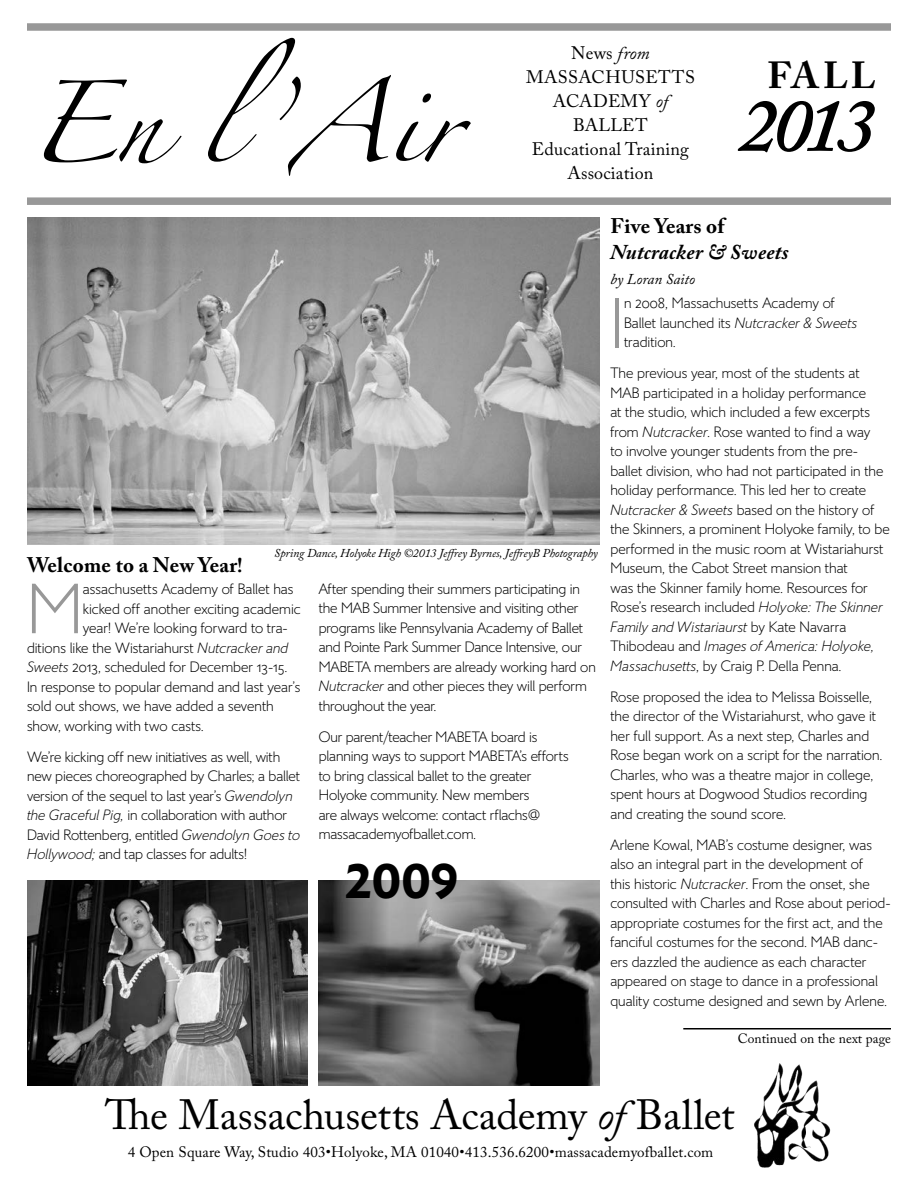
<style>
.page{position:relative;width:918px;height:1188px;background:#fff}
.page>*{position:absolute;margin:0;border:0;box-sizing:border-box;transform-origin:0 0}
.t1{font:italic 600 77.1px "Adobe Caslon Pro";color:#000}
.t2{font:73.5px "Zapfino";color:#000}
.t3{font:300 70.65px "CC Art Sans";color:#989898}
.t4{font:900 45px "Metro Nova Pro";color:#000}
.t5{font:42px "Adobe Caslon Pro";letter-spacing:-.005em;color:#000}
.t6{font:700 37.5px "Adobe Caslon Pro";color:#000}
.t7{font:700 21px "Adobe Caslon Pro";letter-spacing:.01em;color:#000}
.t8{font:italic 700 21px "Adobe Caslon Pro";letter-spacing:.01em;color:#000}
.t9{font:18px/24px "Adobe Caslon Pro";letter-spacing:.01em;color:#000;text-align:center}
.t10{font:300 15px/19.5px "CC Art Sans";color:#000}
.t11{font:15px "Adobe Caslon Pro";letter-spacing:.01em;color:#000}
.t12{font:italic 15px "Adobe Caslon Pro";letter-spacing:.005em;color:#000}
.t13{font:13.5px "Adobe Caslon Pro";letter-spacing:.005em;color:#000}
.t14{font:italic 12px "Adobe Caslon Pro";letter-spacing:-.01em;color:#000}
.s1{font-style:italic}
</style>
<div class="page">
<div style="left:27px;top:23px;width:864px;height:8px;background:#989898"></div>
<div style="left:27px;top:197px;width:864px;height:8px;background:#989898"></div>
<img style="left:754px;top:1063px;width:77px;height:105px">
<img style="left:27px;top:218px;width:572px;height:327px">
<hr style="left:683px;top:1028px;width:208px;height:2px;background:#000">
<img style="left:27px;top:881px;width:281px;height:205px">
<img style="left:319px;top:881px;width:280px;height:205px">
<h2 class="t2" style="left:27px;top:93px;width:431px">En l’Air</h2>
<p class="t9" style="left:526px;top:41px;width:170px">News <span class="s1">from<br></span>MASSACHUSETTS<br>ACADEMY <span class="s1">of<br></span>BALLET<br>Educational Training<br>Association</p>
<h3 class="t6" style="left:767px;top:53px;width:110px">FALL</h3>
<h1 class="t1" style="left:739px;top:79px;width:138px">2013</h1>
<h3 class="t7" style="left:27px;top:553px;width:217px">Welcome to a New Year!</h3>
<p class="t14" style="left:274px;top:546px;width:325px">Spring Dance, Holyoke High ©2013 Jeffrey Byrnes, JeffreyB Photography</p>
<h3 class="t3" style="left:27px;top:568px;width:57px">M</h3>
<p class="t10" style="left:83px;top:579px;width:212px">assachusetts Academy of Ballet has</p>
<p class="t10" style="left:83px;top:599px;width:219px">kicked off another exciting academic</p>
<p class="t10" style="left:83px;top:618px;width:207px">year! We’re looking forward to tra-</p>
<p class="t10" style="left:27px;top:638px;width:263px">ditions like the Wistariahurst <span class="s1">Nutcracker and</span></p>
<p class="t10" style="left:27px;top:657px;width:262px"><span class="s1">Sweets</span> 2013, scheduled for December 13-15.</p>
<p class="t10" style="left:27px;top:677px;width:275px">In response to popular demand and last year’s</p>
<p class="t10" style="left:27px;top:696px;width:248px">sold out shows, we have added a seventh</p>
<p class="t10" style="left:27px;top:716px;width:178px">show, working with two casts.</p>
<p class="t10" style="left:27px;top:747px;width:275px">We’re kicking off new initiatives as well, with new pieces choreographed by Charles; a ballet version of the sequel to last year’s <span class="s1">Gwendolyn the Graceful Pig,</span> in collaboration with author David Rottenberg, entitled <span class="s1">Gwendolyn Goes to Hollywood;</span> and tap classes for adults!</p>
<p class="t10" style="left:319px;top:579px;width:279px">After spending their summers participating in the MAB Summer Intensive and visiting other programs like Pennsylvania Academy of Ballet and Pointe Park Summer Dance Intensive, our MABETA members are already working hard on <span class="s1">Nutcracker</span> and other pieces they will perform throughout the year.</p>
<p class="t10" style="left:319px;top:727px;width:252px">Our parent/teacher MABETA board is planning ways to support MABETA’s efforts to bring classical ballet to the greater Holyoke community. New members<br>are always welcome: contact rflachs@ massacademyofballet.com.</p>
<h3 class="t4" style="left:344px;top:852px;width:116px">2009</h3>
<h3 class="t7" style="left:610px;top:214px;width:115px">Five Years of</h3>
<h3 class="t8" style="left:610px;top:239px;width:180px">Nutcracker &amp; Sweets</h3>
<p class="t12" style="left:610px;top:270px;width:86px">by Loran Saito</p>
<h3 class="t3" style="left:610px;top:282px;width:15px">I</h3>
<p class="t10" style="left:624px;top:293px;width:235px">n 2008, Massachusetts Academy of<br>Ballet launched its <span class="s1">Nutcracker &amp; Sweets </span>tradition.</p>
<p class="t10" style="left:610px;top:363px;width:281px">The previous year, most of the students at MAB participated in a holiday performance<br>at the studio, which included a few excerpts from <span class="s1">Nutcracker</span>. Rose wanted to find a way<br>to involve younger students from the pre&shy;ballet division, who had not participated in the holiday performance. This led her to create <span class="s1">Nutcracker &amp; Sweets</span> based on the history of the Skinners, a prominent Holyoke family, to be performed in the music room at Wistariahurst Museum, the Cabot Street mansion that<br>was the Skinner family home. Resources for Rose’s research included <span class="s1">Holyoke: The Skinner Family and Wistariaurst</span> by Kate Navarra Thibodeau and <span class="s1">Images of America: Holyoke, Massachusetts</span>, by Craig P. Della Penna.</p>
<p class="t10" style="left:610px;top:687px;width:274px">Rose proposed the idea to Melissa Boisselle, the director of the Wistariahurst, who gave it her full support. As a next step, Charles and Rose began work on a script for the narration.<br>Charles, who was a theatre major in college, spent hours at Dogwood Studios recording and creating the sound score.</p>
<p class="t10" style="left:610px;top:835px;width:282px">Arlene Kowal, MAB’s costume designer, was also an integral part in the development of<br>this historic <span class="s1">Nutcracker</span>. From the onset, she consulted with Charles and Rose about period&shy;appropriate costumes for the first act, and the fanciful costumes for the second. MAB danc&shy;ers dazzled the audience as each character appeared on stage to dance in a professional quality costume designed and sewn by Arlene.</p>
<p class="t13" style="left:738px;top:1030px;width:155px">Continued on the next page</p>
<h3 class="t5" style="left:105px;top:1090px;width:631px">The Massachusetts Academy <span class="s1">of</span> Ballet</h3>
<p class="t11" style="left:128px;top:1143px;width:587px">4 Open Square Way, Studio 403•Holyoke, MA 01040•413.536.6200•massacademyofballet.com</p>
</div>
